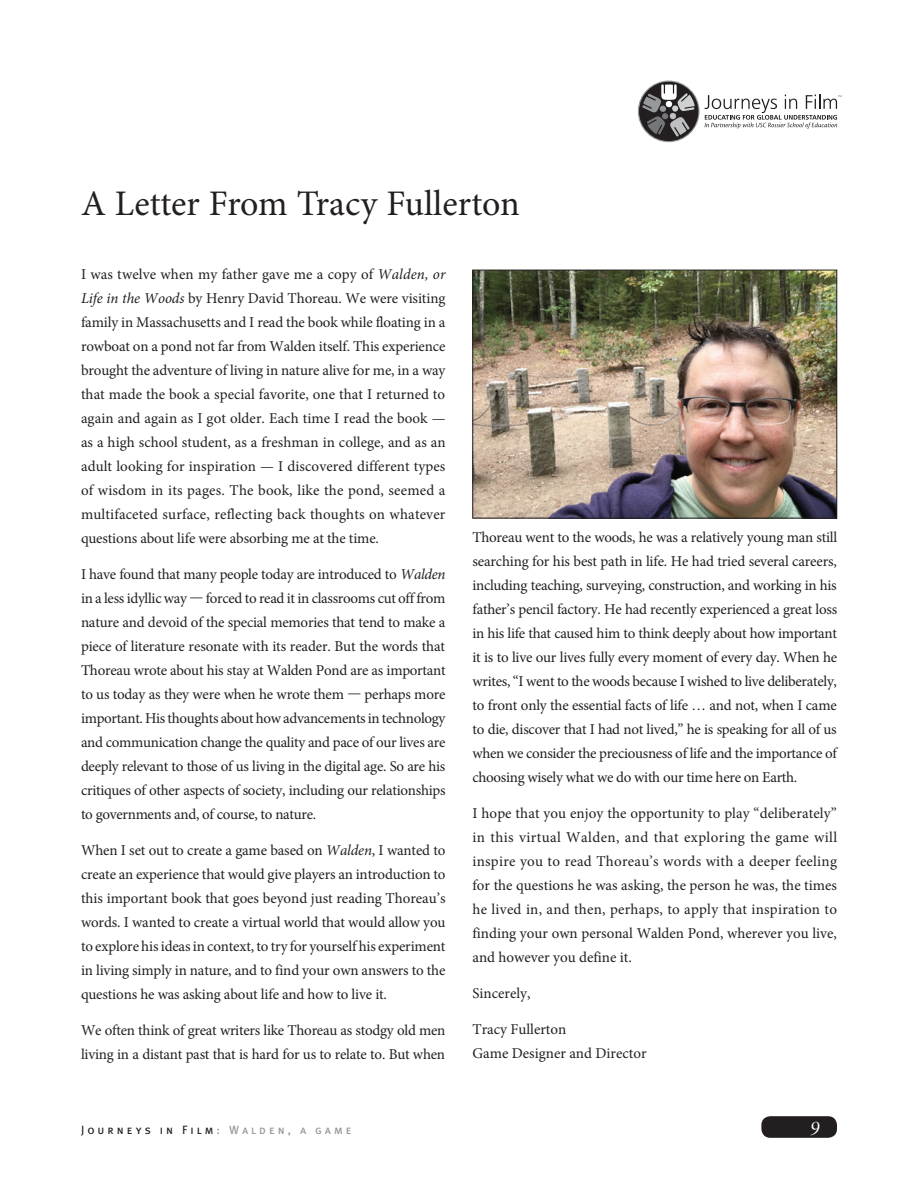
<style>
.page{position:relative;width:918px;height:1188px;background:#fff}
.page>*{position:absolute;margin:0;border:0;box-sizing:border-box;transform-origin:0 0}
.Headlines{font:36px "Minion Pro";letter-spacing:-.01em;color:#231f20}
.t1{font:21px "Minion Pro It Disp";color:#fff}
.Text_Body{font:15px/24px "Minion Pro";letter-spacing:-.01em;color:#231f20;text-align:justify}
.t2{font:12px "Meta Plus Book Caps";letter-spacing:.25em;color:#231f20}
.s1{font-style:italic}
.s2{color:#939598}
</style>
<div class="page">
<div style="left:761px;top:1116px;width:76px;height:22px;background:#231f20;border-radius:9px"></div>
<img style="left:475px;top:272px;width:360px;height:244px">
<div style="left:473px;top:270px;width:364px;height:248px;border:1px solid #231f20"></div>
<svg style="left:705px;top:94px;width:137px;height:35px"></svg>
<svg style="left:638px;top:81px;width:61px;height:61px"></svg>
<div style="left:638px;top:81px;width:62px;height:61px;border:1px solid #989a9d;border-radius:50%"></div>
<svg style="left:642px;top:84px;width:53px;height:53px;background:#727172"></svg>
<p class="Headlines" style="left:81px;top:180px;width:440px">A Letter From Tracy Fullerton</p>
<p class="Text_Body" style="left:81px;top:262px;width:366px">I was twelve when my father gave me a copy of <span class="s1">Walden, or Life in the Woods</span> by Henry David Thoreau. We were visiting family in Massachusetts and I read the book while floating in a rowboat on a pond not far from Walden itself. This experience brought the adventure of living in nature alive for me, in a way that made the book a special favorite, one that I returned to again and again as I got older. Each time I read the book — as a high school student, as a freshman in college, and as an adult looking for inspiration — I discovered different types of wisdom in its pages. The book, like the pond, seemed a multifaceted surface, reflecting back thoughts on whatever questions about life were absorbing me at the time.</p>
<p class="Text_Body" style="left:81px;top:562px;width:366px">I have found that many people today are introduced to <span class="s1">Walden </span>in a less idyllic way — forced to read it in classrooms cut off from nature and devoid of the special memories that tend to make a piece of literature resonate with its reader. But the words that Thoreau wrote about his stay at Walden Pond are as important to us today as they were when he wrote them — perhaps more important. His thoughts about how advancements in technology and communication change the quality and pace of our lives are deeply relevant to those of us living in the digital age. So are his critiques of other aspects of society, including our relationships to governments and, of course, to nature.</p>
<p class="Text_Body" style="left:81px;top:838px;width:366px">When I set out to create a game based on <span class="s1">Walden</span>, I wanted to create an experience that would give players an introduction to this important book that goes beyond just reading Thoreau’s words. I wanted to create a virtual world that would allow you to explore his ideas in context, to try for yourself his experiment in living simply in nature, and to find your own answers to the questions he was asking about life and how to live it.</p>
<p class="Text_Body" style="left:81px;top:1018px;width:366px">We often think of great writers like Thoreau as stodgy old men living in a distant past that is hard for us to relate to. But when</p>
<p class="Text_Body" style="left:472px;top:525px;width:366px">Thoreau went to the woods, he was a relatively young man still searching for his best path in life. He had tried several careers, including teaching, surveying, construction, and working in his father’s pencil factory. He had recently experienced a great loss in his life that caused him to think deeply about how important it is to live our lives fully every moment of every day. When he writes, “I went to the woods because I wished to live deliberately, to front only the essential facts of life … and not, when I came to die, discover that I had not lived,” he is speaking for all of us when we consider the preciousness of life and the importance of choosing wisely what we do with our time here on Earth.</p>
<p class="Text_Body" style="left:472px;top:801px;width:366px">I hope that you enjoy the opportunity to play “deliberately” in this virtual Walden, and that exploring the game will inspire you to read Thoreau’s words with a deeper feeling for the questions he was asking, the person he was, the times he lived in, and then, perhaps, to apply that inspiration to finding your own personal Walden Pond, wherever you live, and however you define it.</p>
<p class="Text_Body" style="left:472px;top:981px;width:60px">Sincerely,</p>
<p class="Text_Body" style="left:472px;top:1017px;width:176px">Tracy Fullerton<br>Game Designer and Director</p>
<p class="t2" style="left:81px;top:1123px;width:272px">Journeys in Film<span class="s2">: Walden, a game</span></p>
<h2 class="t1" style="left:810px;top:1115px;width:11px">9</h2>
</div>
